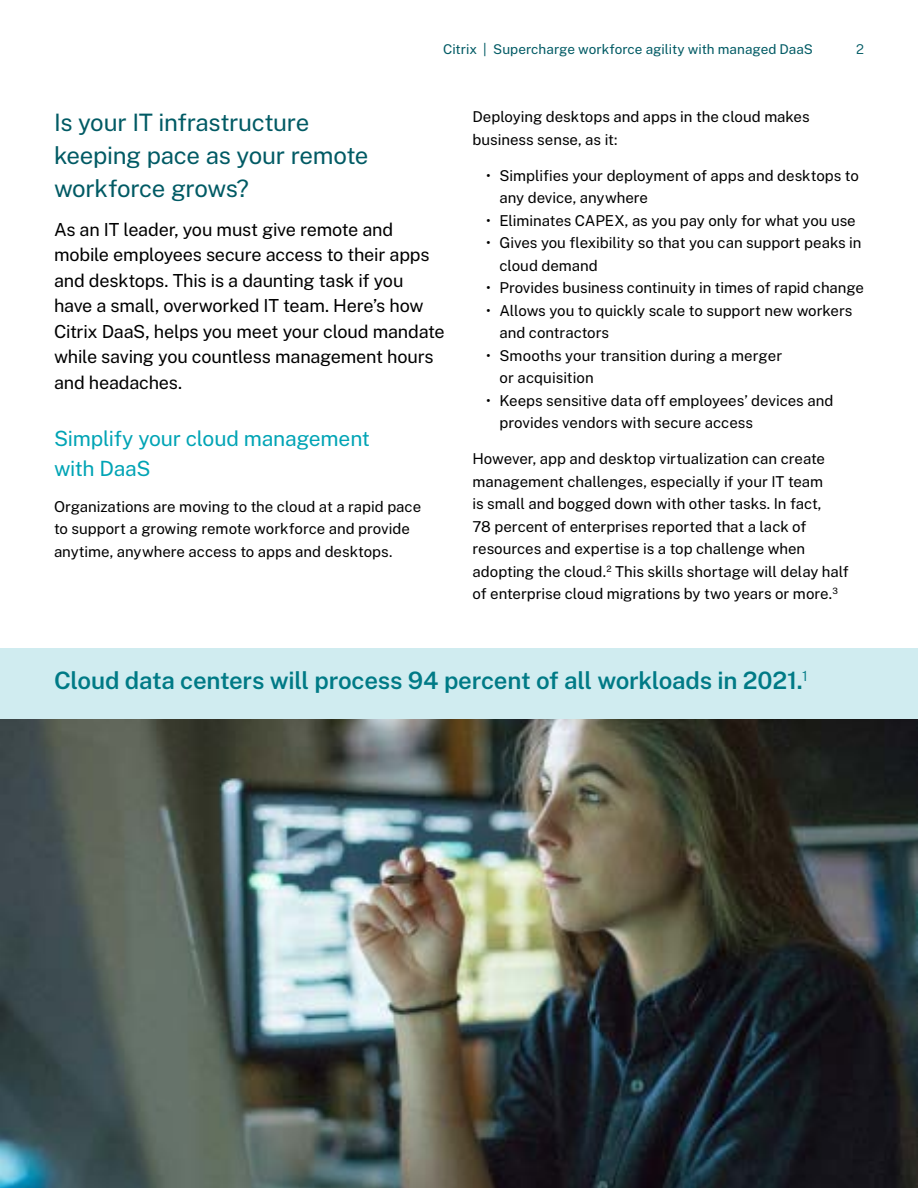
<style>
.page{position:relative;width:918px;height:1188px;background:#fff}
.page>*{position:absolute;margin:0;border:0;box-sizing:border-box;transform-origin:0 0}
.t1{font:24px/33px "Public Sans";letter-spacing:-.015em;color:#005a64}
.t2{font:600 24px "Public Sans";letter-spacing:-.01em;color:#007a86}
.t3{font:21px/30px "Public Sans";letter-spacing:-.01em;color:#00a4b5}
.t4{font:18px/25.5px "Public Sans";letter-spacing:-.01em;color:#000}
.t5{font:15px/22.5px "Public Sans";color:#000}
.t6{font:13.5px "Public Sans";color:#005a64}
.t7{font:300 13.5px "Public Sans";color:#005a64}
</style>
<div class="page">
<img style="left:0;top:718px;width:918px;height:470px">
<div style="left:0;top:648px;width:918px;height:70px;background:#d0ecf0"></div>
<p class="t6" style="left:443px;top:39px;width:371px">Citrix | Supercharge workforce agility with managed DaaS</p>
<p class="t7" style="left:856px;top:39px;width:9px">2</p>
<h1 class="t1" style="left:54px;top:104px;width:316px">Is your IT infrastructure keeping pace as your remote workforce grows?</h1>
<p class="t4" style="left:54px;top:215px;width:392px">As an IT leader, you must give remote and mobile employees secure access to their apps and desktops. This is a daunting task if you have a small, overworked IT team. Here’s how Citrix DaaS, helps you meet your cloud mandate while saving you countless management hours and headaches.</p>
<h2 class="t3" style="left:54px;top:422px;width:318px">Simplify your cloud management with DaaS</h2>
<p class="t5" style="left:54px;top:494px;width:369px">Organizations are moving to the cloud at a rapid pace to support a growing remote workforce and provide anytime, anywhere access to apps and desktops.</p>
<p class="t5" style="left:472px;top:105px;width:339px">Deploying desktops and apps in the cloud makes business sense, as it:</p>
<p class="t5" style="left:500px;top:163px;width:361px;text-indent:-14px">• Simplifies your deployment of apps and desktops to any device, anywhere</p>
<p class="t5" style="left:486px;top:208px;width:371px">• Eliminates CAPEX, as you pay only for what you use</p>
<p class="t5" style="left:500px;top:231px;width:364px;text-indent:-14px">• Gives you flexibility so that you can support peaks in cloud demand</p>
<p class="t5" style="left:486px;top:276px;width:379px">• Provides business continuity in times of rapid change</p>
<p class="t5" style="left:500px;top:298px;width:355px;text-indent:-14px">• Allows you to quickly scale to support new workers and contractors</p>
<p class="t5" style="left:500px;top:343px;width:284px;text-indent:-14px">• Smooths your transition during a merger or acquisition</p>
<p class="t5" style="left:500px;top:388px;width:335px;text-indent:-14px">• Keeps sensitive data off employees’ devices and provides vendors with secure access</p>
<p class="t5" style="left:472px;top:447px;width:378px">However, app and desktop virtualization can create management challenges, especially if your IT team<br>is small and bogged down with other tasks. In fact,<br>78 percent of enterprises reported that a lack of resources and expertise is a top challenge when adopting the cloud.<sup>2</sup> This skills shortage will delay half of enterprise cloud migrations by two years or more.<sup>3</sup></p>
<h1 class="t2" style="left:54px;top:662px;width:755px">Cloud data centers will process 94 percent of all workloads in 2021.<sup>1</sup></h1>
</div>
